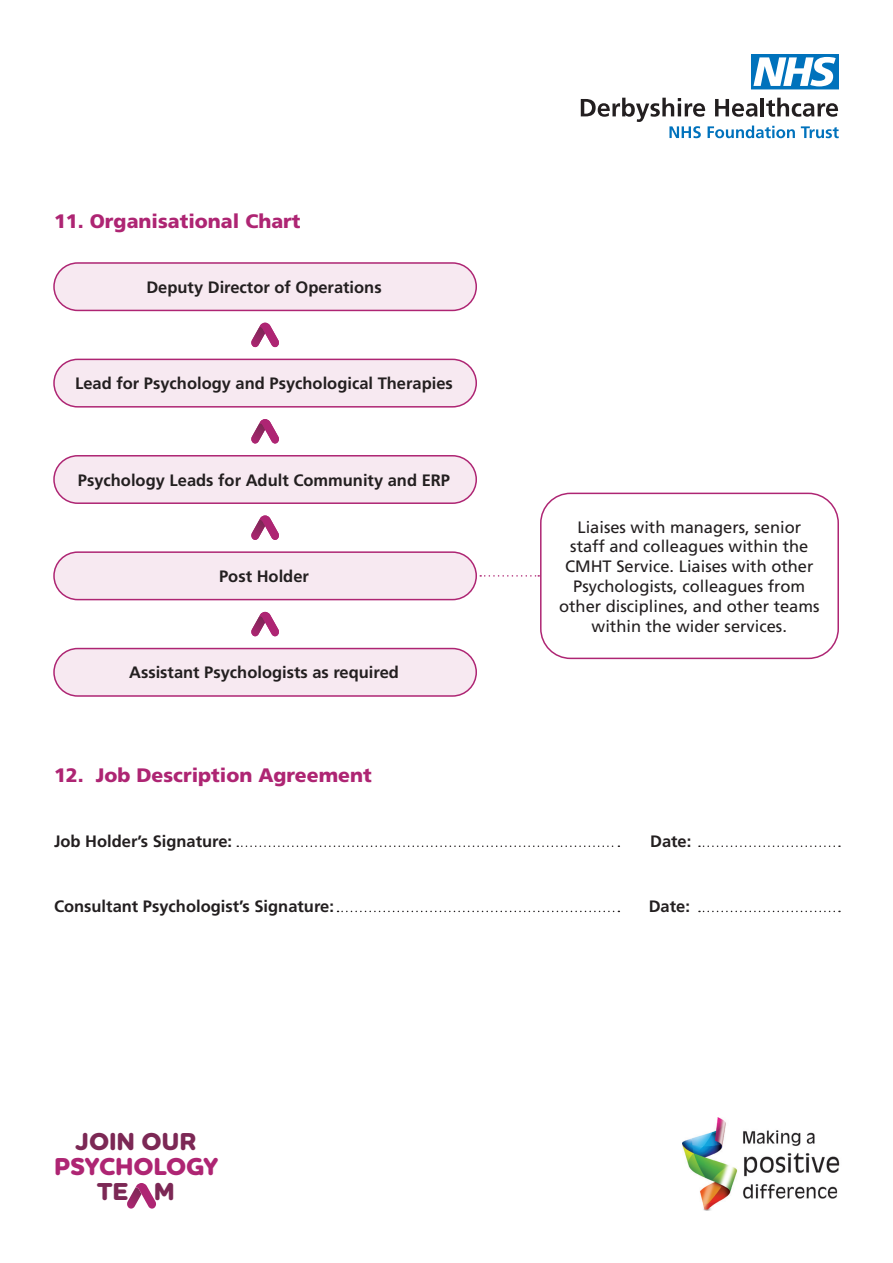
<style>
.page{position:relative;width:893px;height:1263px;background:#fff}
.page>*{position:absolute;margin:0;border:0;box-sizing:border-box;transform-origin:0 0}
.t1{font:800 24.9px "Houschka Rounded";letter-spacing:-.005em;color:#7c2855}
.t2{font:800 24.9px "Houschka Rounded";letter-spacing:-.005em;color:#ae2573}
.t3{font:900 19.5px "Frutiger LT Pro";color:#ae2573}
.t4{font:700 16.5px "Frutiger LT Pro";color:#231f20}
.t5{font:16.5px/19.8px "Frutiger LT Pro";color:#231f20;text-align:center}
</style>
<div class="page">
<img style="left:682px;top:1118px;width:158px;height:92px">
<svg style="left:127px;top:1183px;width:29px;height:25px"></svg>
<svg style="left:751px;top:54px;width:88px;height:35px"></svg>
<svg style="left:581px;top:98px;width:258px;height:40px"></svg>
<svg style="left:480px;top:575px;width:59px;height:2px"></svg>
<div style="left:54px;top:263px;width:422px;height:47px;background:#f7e9f1;border-radius:24px"></div>
<div style="left:53px;top:262px;width:424px;height:49px;border:2px solid #ae2573;border-radius:24px"></div>
<div style="left:54px;top:359px;width:422px;height:48px;background:#f7e9f1;border-radius:24px"></div>
<div style="left:53px;top:359px;width:424px;height:49px;border:2px solid #ae2573;border-radius:24px"></div>
<div style="left:54px;top:456px;width:422px;height:47px;background:#f7e9f1;border-radius:24px"></div>
<div style="left:53px;top:455px;width:424px;height:49px;border:2px solid #ae2573;border-radius:24px"></div>
<div style="left:54px;top:552px;width:422px;height:48px;background:#f7e9f1;border-radius:24px"></div>
<div style="left:53px;top:551px;width:424px;height:49px;border:2px solid #ae2573;border-radius:24px"></div>
<div style="left:540px;top:493px;width:299px;height:166px;border:2px solid #ae2573;border-radius:30px"></div>
<div style="left:54px;top:648px;width:422px;height:48px;background:#f7e9f1;border-radius:24px"></div>
<div style="left:53px;top:648px;width:424px;height:49px;border:2px solid #ae2573;border-radius:24px"></div>
<svg style="left:251px;top:515px;width:28px;height:25px"></svg>
<svg style="left:251px;top:323px;width:28px;height:24px"></svg>
<svg style="left:251px;top:612px;width:28px;height:24px"></svg>
<svg style="left:251px;top:419px;width:28px;height:24px"></svg>
<svg style="left:699px;top:845px;width:141px;height:2px"></svg>
<svg style="left:699px;top:911px;width:141px;height:1px"></svg>
<svg style="left:237px;top:845px;width:382px;height:2px"></svg>
<svg style="left:338px;top:911px;width:281px;height:1px"></svg>
<p class="t3" style="left:54px;top:210px;width:248px">11. Organisational Chart</p>
<p class="t4" style="left:146px;top:277px;width:237px">Deputy Director of Operations</p>
<p class="t4" style="left:75px;top:374px;width:379px">Lead for Psychology and Psychological Therapies</p>
<p class="t4" style="left:78px;top:470px;width:374px">Psychology Leads for Adult Community and ERP</p>
<p class="t4" style="left:219px;top:566px;width:91px">Post Holder</p>
<p class="t4" style="left:129px;top:663px;width:271px">Assistant Psychologists as required</p>
<p class="t3" style="left:54px;top:763px;width:319px">12. Job Description Agreement</p>
<p class="t5" style="left:559px;top:517px;width:262px">Liaises with managers, senior staff and colleagues within the<br>CMHT Service. Liaises with other<br>Psychologists, colleagues from other disciplines, and other teams within the wider services.</p>
<p class="t4" style="left:54px;top:831px;width:180px">Job Holder’s Signature:</p>
<p class="t4" style="left:650px;top:831px;width:43px">Date:</p>
<p class="t4" style="left:54px;top:896px;width:281px">Consultant Psychologist’s Signature:</p>
<p class="t4" style="left:649px;top:896px;width:43px">Date:</p>
<h1 class="t1" style="left:76px;top:1126px;width:122px">JOIN OUR</h1>
<h1 class="t2" style="left:54px;top:1150px;width:166px">PSYCHOLOGY</h1>
<h1 class="t1" style="left:97px;top:1175px;width:79px">TE M</h1>
</div>
